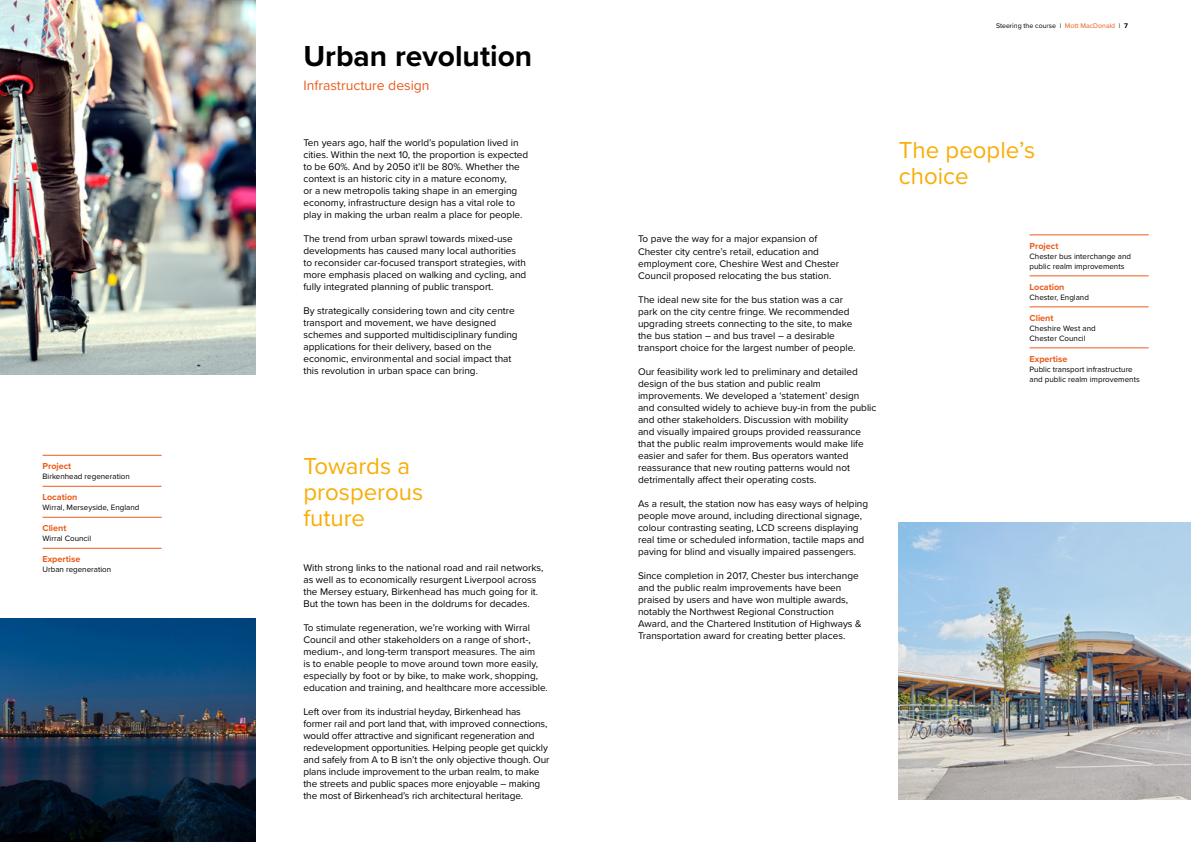
<style>
.page{position:relative;width:1191px;height:842px;background:#fff}
.page>*{position:absolute;margin:0;border:0;box-sizing:border-box;transform-origin:0 0}
.t1{font:700 30px "Proxima Nova";color:#000}
.t2{font:24px/26px "Proxima Nova";color:#f8ad07}
.t3{font:14px "Proxima Nova";color:#eb5b1b}
.t4{font:10px/12px "Proxima Nova";color:#000}
.t5{font:700 9px "Proxima Nova";color:#eb5b1b}
.t6{font:8px/10px "Proxima Nova";color:#000}
.t7{font:7px "Proxima Nova";color:#000}
.s1{font-weight:300}
.s2{color:#eb5b1b}
.s3{font-weight:700}
</style>
<div class="page">
<hr style="left:43px;top:455px;width:119px;height:1px;background:#eb5b1b">
<hr style="left:43px;top:486px;width:119px;height:1px;background:#eb5b1b">
<hr style="left:43px;top:517px;width:119px;height:1px;background:#eb5b1b">
<hr style="left:43px;top:548px;width:119px;height:1px;background:#eb5b1b">
<hr style="left:1029px;top:235px;width:119px;height:1px;background:#eb5b1b">
<hr style="left:1029px;top:276px;width:119px;height:1px;background:#eb5b1b">
<hr style="left:1029px;top:307px;width:119px;height:1px;background:#eb5b1b">
<hr style="left:1029px;top:348px;width:119px;height:1px;background:#eb5b1b">
<img style="left:0;top:619px;width:255px;height:223px">
<img style="left:899px;top:523px;width:292px;height:276px">
<img style="left:0;top:0;width:255px;height:374px">
<p class="t5" style="left:43px;top:459px;width:30px">Project</p>
<p class="t6" style="left:43px;top:471px;width:89px">Birkenhead regeneration</p>
<p class="t5" style="left:43px;top:490px;width:36px">Location</p>
<p class="t6" style="left:43px;top:502px;width:98px">Wirral, Merseyside, England</p>
<p class="t5" style="left:43px;top:521px;width:25px">Client</p>
<p class="t6" style="left:43px;top:533px;width:50px">Wirral Council</p>
<p class="t5" style="left:43px;top:552px;width:39px">Expertise</p>
<p class="t6" style="left:43px;top:564px;width:70px">Urban regeneration</p>
<h1 class="t1" style="left:303px;top:34px;width:230px">Urban revolution</h1>
<h3 class="t3" style="left:303px;top:75px;width:128px">Infrastructure design</h3>
<p class="t4" style="left:303px;top:137px;width:226px">Ten years ago, half the world’s population lived in cities. Within the next 10, the proportion is expected to be 60%. And by 2050 it’ll be 80%. Whether the context is an historic city in a mature economy,<br>or a new metropolis taking shape in an emerging economy, infrastructure design has a vital role to play in making the urban realm a place for people.</p>
<p class="t4" style="left:303px;top:233px;width:224px">The trend from urban sprawl towards mixed-use developments has caused many local authorities to reconsider car-focused transport strategies, with more emphasis placed on walking and cycling, and fully integrated planning of public transport.</p>
<p class="t4" style="left:303px;top:305px;width:216px">By strategically considering town and city centre transport and movement, we have designed schemes and supported multidisciplinary funding applications for their delivery, based on the economic, environmental and social impact that this revolution in urban space can bring.</p>
<h2 class="t2" style="left:303px;top:452px;width:121px">Towards a prosperous future</h2>
<p class="t4" style="left:303px;top:561px;width:241px">With strong links to the national road and rail networks, as well as to economically resurgent Liverpool across the Mersey estuary, Birkenhead has much going for it.<br>But the town has been in the doldrums for decades.</p>
<p class="t4" style="left:303px;top:621px;width:246px">To stimulate regeneration, we’re working with Wirral Council and other stakeholders on a range of short-, medium-, and long-term transport measures. The aim<br>is to enable people to move around town more easily, especially by foot or by bike, to make work, shopping, education and training, and healthcare more accessible.</p>
<p class="t4" style="left:303px;top:705px;width:247px">Left over from its industrial heyday, Birkenhead has former rail and port land that, with improved connections, would offer attractive and significant regeneration and redevelopment opportunities. Helping people get quickly and safely from A to B isn’t the only objective though. Our plans include improvement to the urban realm, to make the streets and public spaces more enjoyable – making the most of Birkenhead’s rich architectural heritage.</p>
<p class="t7" style="left:996px;top:20px;width:133px">Steering the course <span class="s1">I</span> <span class="s2">Mott MacDonald</span> <span class="s1">I</span> <span class="s3">7</span></p>
<p class="t4" style="left:638px;top:233px;width:203px">To pave the way for a major expansion of Chester city centre’s retail, education and employment core, Cheshire West and Chester Council proposed relocating the bus station.</p>
<p class="t4" style="left:638px;top:293px;width:219px">The ideal new site for the bus station was a car park on the city centre fringe. We recommended upgrading streets connecting to the site, to make the bus station – and bus travel – a desirable transport choice for the largest number of people.</p>
<p class="t4" style="left:638px;top:365px;width:240px">Our feasibility work led to preliminary and detailed design of the bus station and public realm improvements. We developed a ‘statement’ design and consulted widely to achieve buy-in from the public and other stakeholders. Discussion with mobility<br>and visually impaired groups provided reassurance that the public realm improvements would make life easier and safer for them. Bus operators wanted reassurance that new routing patterns would not detrimentally affect their operating costs.</p>
<p class="t4" style="left:638px;top:497px;width:232px">As a result, the station now has easy ways of helping people move around, including directional signage, colour contrasting seating, LCD screens displaying real time or scheduled information, tactile maps and paving for blind and visually impaired passengers.</p>
<p class="t4" style="left:638px;top:569px;width:225px">Since completion in 2017, Chester bus interchange and the public realm improvements have been praised by users and have won multiple awards, notably the Northwest Regional Construction Award, and the Chartered Institution of Highways &amp; Transportation award for creating better places.</p>
<h2 class="t2" style="left:899px;top:135px;width:138px">The people’s choice</h2>
<p class="t5" style="left:1029px;top:239px;width:30px">Project</p>
<p class="t6" style="left:1029px;top:251px;width:103px">Chester bus interchange and public realm improvements</p>
<p class="t5" style="left:1029px;top:280px;width:36px">Location</p>
<p class="t6" style="left:1029px;top:292px;width:61px">Chester, England</p>
<p class="t5" style="left:1029px;top:311px;width:25px">Client</p>
<p class="t6" style="left:1029px;top:323px;width:68px">Cheshire West and<br>Chester Council</p>
<p class="t5" style="left:1029px;top:352px;width:39px">Expertise</p>
<p class="t6" style="left:1029px;top:364px;width:112px">Public transport infrastructure and public realm improvements</p>
</div>
